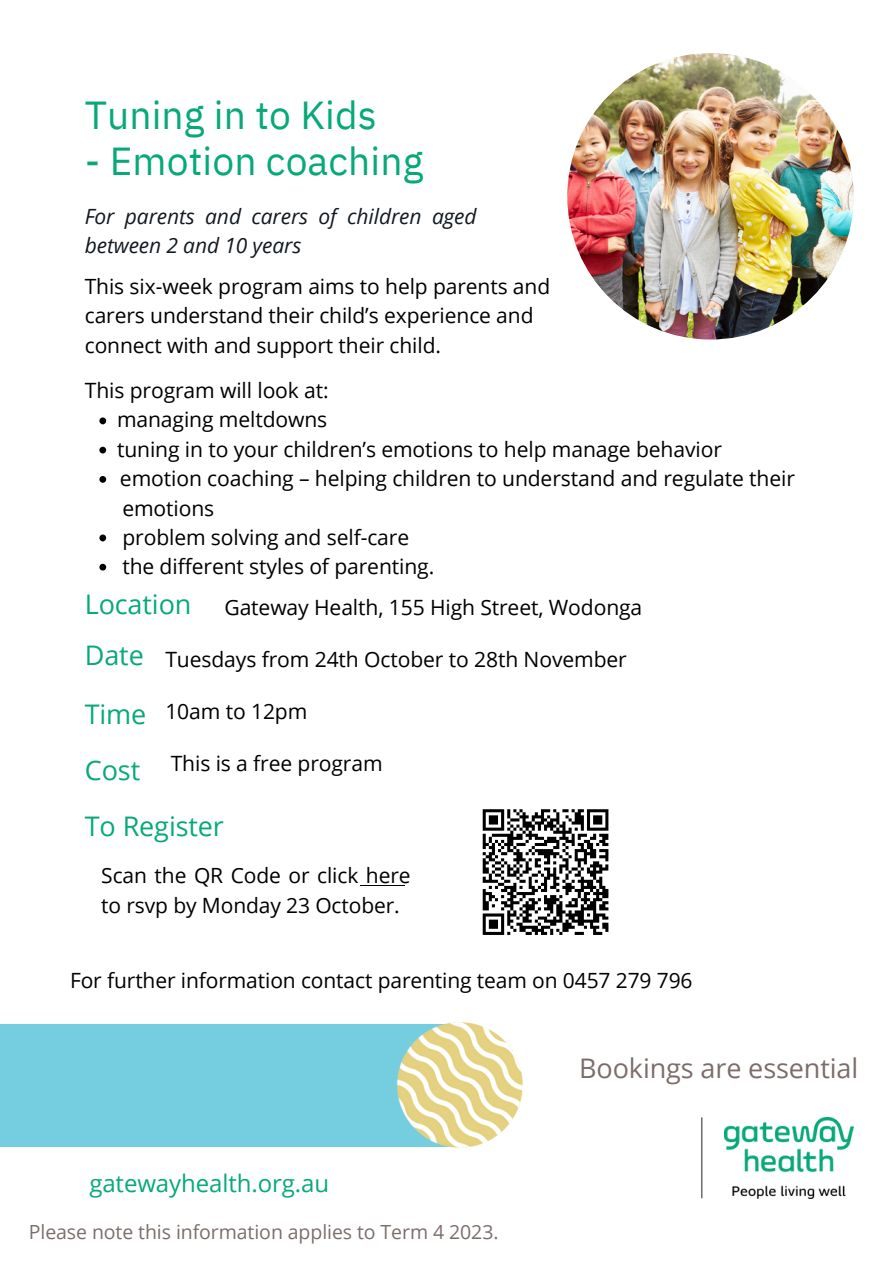
<style>
.page{position:relative;width:893px;height:1264px;background:#fff}
.page>*{position:absolute;margin:0;border:0;box-sizing:border-box;transform-origin:0 0}
.t1{font:39px "IBM Plex Sans";letter-spacing:.005em;color:#07a979}
.t2{font:27px/51.8px "Open Sans";letter-spacing:-.005em;color:#07a979}
.t3{font:27px "Open Sans";letter-spacing:-.005em;color:#7c6d6b}
.t4{font:24px "Open Sans";letter-spacing:-.005em;color:#07a979}
.t5{font:21.15px "Open Sans";letter-spacing:-.005em;color:#000}
.t6{font:21px/29.2px "Open Sans";letter-spacing:-.005em;color:#000}
.t7{font:italic 21px/29.2px "Open Sans";letter-spacing:-.005em;color:#111921}
.t8{font:19.5px "Open Sans";letter-spacing:-.005em;color:#7c6d6b}
</style>
<div class="page">
<img style="left:567px;top:53px;width:286px;height:286px;border-radius:50%">
<div style="left:0;top:1023px;width:468px;height:123px;background:#74cee0"></div>
<hr style="left:701px;top:1117px;width:1px;height:81px;background:#000">
<img style="left:379px;top:1022px;width:144px;height:126px">
<img style="left:724px;top:1117px;width:129px;height:81px">
<svg style="left:99px;top:417px;width:7px;height:7px"></svg>
<svg style="left:99px;top:447px;width:7px;height:6px"></svg>
<svg style="left:99px;top:476px;width:7px;height:7px"></svg>
<svg style="left:99px;top:534px;width:7px;height:7px"></svg>
<svg style="left:99px;top:564px;width:7px;height:6px"></svg>
<hr style="left:360px;top:885px;width:45px;height:1px;background:#000">
<svg style="left:482px;top:809px;width:127px;height:126px"></svg>
<p class="t1" style="left:85px;top:89px;width:293px">Tuning in to Kids</p>
<p class="t1" style="left:85px;top:135px;width:340px">- Emotion coaching</p>
<p class="t7" style="left:85px;top:201px;width:393px">For parents and carers of children aged between 2 and 10 years</p>
<p class="t6" style="left:85px;top:271px;width:467px">This six-week program aims to help parents and carers understand their child’s experience and connect with and support their child.</p>
<p class="t5" style="left:85px;top:375px;width:245px">This program will look at:</p>
<p class="t5" style="left:117px;top:405px;width:212px">managing meltdowns</p>
<p class="t5" style="left:117px;top:434px;width:606px">tuning in to your children’s emotions to help manage behavior</p>
<p class="t5" style="left:120px;top:463px;width:676px">emotion coaching – helping children to understand and regulate their</p>
<p class="t5" style="left:122px;top:493px;width:93px">emotions</p>
<p class="t5" style="left:122px;top:522px;width:288px">problem solving and self-care</p>
<p class="t5" style="left:122px;top:551px;width:313px">the different styles of parenting.</p>
<p class="t5" style="left:224px;top:592px;width:419px">Gateway Health, 155 High Street, Wodonga</p>
<p class="t5" style="left:165px;top:644px;width:463px">Tuesdays from 24th October to 28th November</p>
<p class="t5" style="left:165px;top:696px;width:143px">10am to 12pm</p>
<p class="t5" style="left:171px;top:748px;width:213px">This is a free program</p>
<p class="t2" style="left:85px;top:577px;width:108px">Location<br>Date</p>
<p class="t2" style="left:85px;top:687px;width:63px">Time</p>
<p class="t2" style="left:85px;top:743px;width:57px">Cost</p>
<p class="t2" style="left:85px;top:800px;width:141px">To Register</p>
<p class="t6" style="left:101px;top:860px;width:311px">Scan the QR Code or click here to rsvp by Monday 23 October.</p>
<p class="t6" style="left:70px;top:965px;width:624px">For further information contact parenting team on 0457 279 796</p>
<p class="t4" style="left:89px;top:1166px;width:241px">gatewayhealth.org.au</p>
<p class="t8" style="left:29px;top:1217px;width:471px">Please note this information applies to Term 4 2023.</p>
<p class="t3" style="left:579px;top:1048px;width:280px">Bookings are essential</p>
</div>
